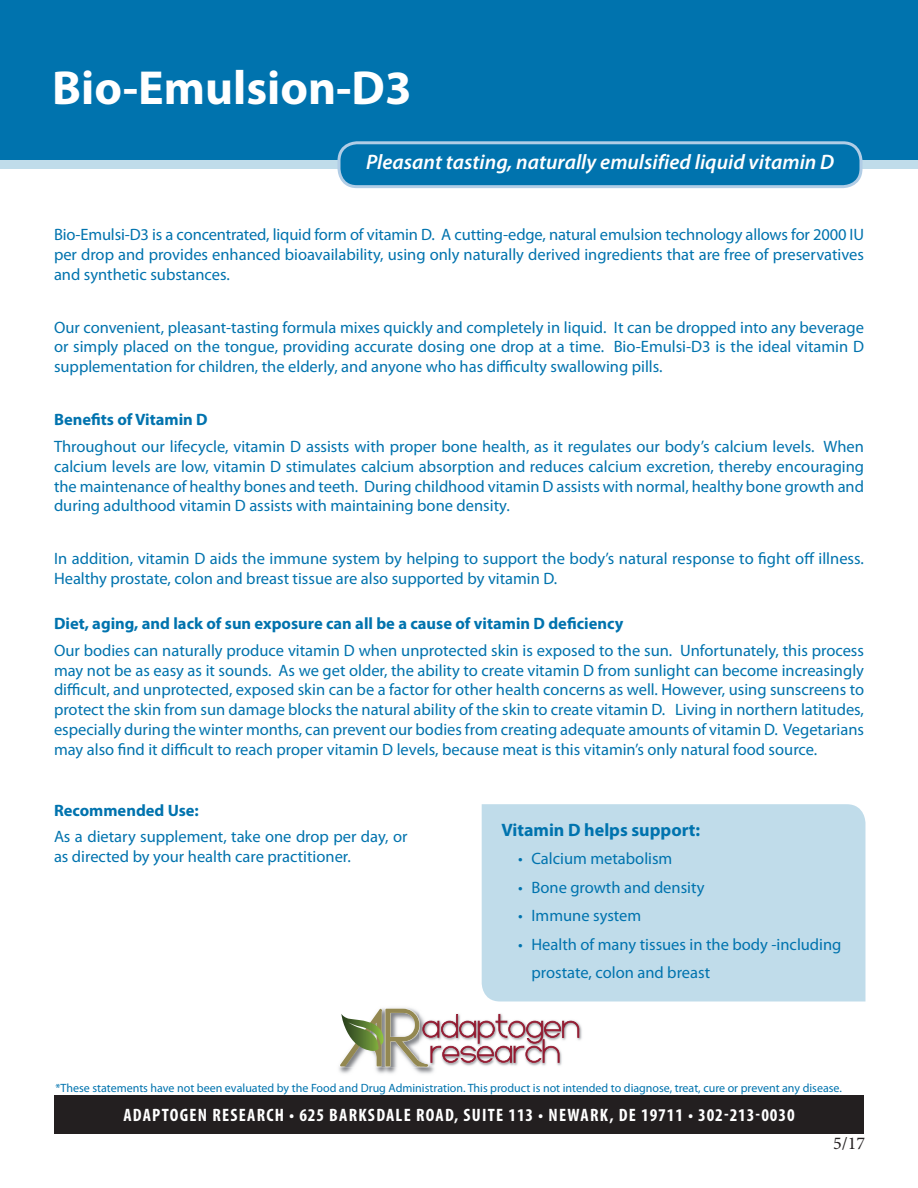
<style>
.page{position:relative;width:918px;height:1188px;background:#fff}
.page>*{position:absolute;margin:0;border:0;box-sizing:border-box;transform-origin:0 0}
.t1{font:700 48px "Myriad Pro";color:#fff}
.t2{font:italic 600 21px "Myriad Pro";color:#fff}
.t3{font:700 condensed 18px "Myriad Pro";letter-spacing:.07em;color:#fff}
.t4{font:700 18px "Myriad Pro";color:#0073ae}
.t5{font:18px "Minion Pro";color:#231f20}
.t6{font:16.5px/19.8px "Myriad Pro";color:#0073ae;text-align:justify}
.t7{font:700 16.5px "Myriad Pro";color:#0073ae}
.t8{font:12px "Myriad Pro";color:#0073ae}
</style>
<div class="page">
<div style="left:482px;top:804px;width:384px;height:198px;background:#c0dcea"></div>
<div style="left:0;top:0;width:918px;height:160px;background:#0073ae"></div>
<div style="left:0;top:160px;width:918px;height:8px;background:#c0dcea"></div>
<div style="left:339px;top:143px;width:522px;height:44px;background:#0073ae;border-radius:18px"></div>
<div style="left:338px;top:141px;width:524px;height:47px;border:3px solid #b1cde6;border-radius:18px"></div>
<div style="left:54px;top:1095px;width:810px;height:39px;background:#231f20"></div>
<img style="left:339px;top:1007px;width:95px;height:67px">
<img style="left:339px;top:1008px;width:90px;height:60px">
<img style="left:579px;top:1024px;width:3px;height:16px">
<svg style="left:340px;top:1009px;width:239px;height:58px"></svg>
<p class="t1" style="left:52px;top:60px;width:361px">Bio-Emulsion-D3</p>
<p class="t2" style="left:366px;top:149px;width:470px">Pleasant tasting, naturally emulsified liquid vitamin D</p>
<p class="t6" style="left:54px;top:225px;width:812px">Bio-Emulsi-D3 is a concentrated, liquid form of vitamin D. A cutting-edge, natural emulsion technology allows for 2000 IU per drop and provides enhanced bioavailability, using only naturally derived ingredients that are free of preservatives and synthetic substances.</p>
<p class="t6" style="left:54px;top:318px;width:812px">Our convenient, pleasant-tasting formula mixes quickly and completely in liquid. It can be dropped into any beverage or simply placed on the tongue, providing accurate dosing one drop at a time. Bio-Emulsi-D3 is the ideal vitamin D supplementation for children, the elderly, and anyone who has difficulty swallowing pills.</p>
<p class="t7" style="left:54px;top:411px;width:155px">Benefits of Vitamin D</p>
<p class="t6" style="left:54px;top:437px;width:812px">Throughout our lifecycle, vitamin D assists with proper bone health, as it regulates our body’s calcium levels. When calcium levels are low, vitamin D stimulates calcium absorption and reduces calcium excretion, thereby encouraging the maintenance of healthy bones and teeth. During childhood vitamin D assists with normal, healthy bone growth and during adulthood vitamin D assists with maintaining bone density.</p>
<p class="t6" style="left:54px;top:549px;width:811px">In addition, vitamin D aids the immune system by helping to support the body’s natural response to fight off illness.<br>Healthy prostate, colon and breast tissue are also supported by vitamin D.</p>
<p class="t7" style="left:54px;top:614px;width:571px">Diet, aging, and lack of sun exposure can all be a cause of vitamin D deficiency</p>
<p class="t6" style="left:54px;top:641px;width:812px">Our bodies can naturally produce vitamin D when unprotected skin is exposed to the sun. Unfortunately, this process may not be as easy as it sounds. As we get older, the ability to create vitamin D from sunlight can become increasingly difficult, and unprotected, exposed skin can be a factor for other health concerns as well. However, using sunscreens to protect the skin from sun damage blocks the natural ability of the skin to create vitamin D. Living in northern latitudes, especially during the winter months, can prevent our bodies from creating adequate amounts of vitamin D. Vegetarians may also find it difficult to reach proper vitamin D levels, because meat is this vitamin’s only natural food source.</p>
<p class="t7" style="left:54px;top:801px;width:146px">Recommended Use:</p>
<p class="t6" style="left:54px;top:827px;width:355px">As a dietary supplement, take one drop per day, or as directed by your health care practitioner.</p>
<p class="t4" style="left:502px;top:820px;width:200px">Vitamin D helps support:</p>
<p class="t6" style="left:518px;top:849px;width:156px">• Calcium metabolism</p>
<p class="t6" style="left:518px;top:878px;width:188px">• Bone growth and density</p>
<p class="t6" style="left:518px;top:906px;width:125px">• Immune system</p>
<p class="t6" style="left:532px;top:930px;width:312px;line-height:28.5px;text-indent:-14px">• Health of many tissues in the body -including prostate, colon and breast</p>
<p class="t8" style="left:56px;top:1081px;width:788px">*These statements have not been evaluated by the Food and Drug Administration. This product is not intended to diagnose, treat, cure or prevent any disease.</p>
<p class="t3" style="left:123px;top:1105px;width:673px">ADAPTOGEN RESEARCH • 625 BARKSDALE ROAD, SUITE 113 • NEWARK, DE 19711 • 302-213-0030</p>
<p class="t5" style="left:833px;top:1131px;width:33px">5/17</p>
</div>
